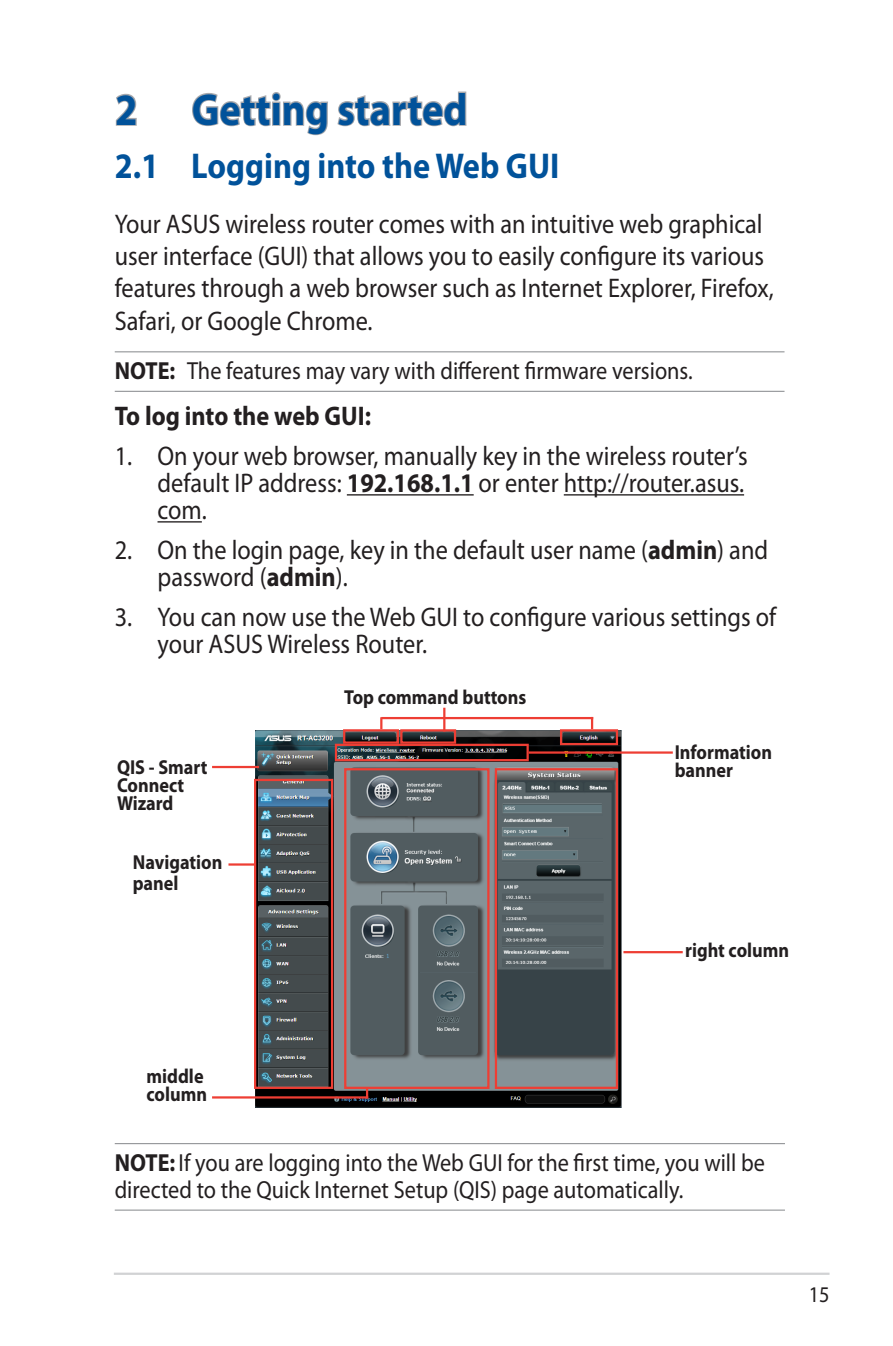
<style>
.page{position:relative;width:893px;height:1346px;background:#fff}
.page>*{position:absolute;margin:0;border:0;box-sizing:border-box;transform-origin:0 0}
.WL_Chapter_Title{font:700 45px "Myriad Pro";color:#01529a;scale:.9 1}
.WL_Header_1{font:700 36px "Myriad Pro";color:#01529a;scale:.9 1}
.WL_Body_Text_-_List{font:27px/27px "Myriad Pro";color:#231f20;scale:.9 1}
.WL_Body_Text{font:27px/32.4px "Myriad Pro";color:#231f20;scale:.9 1}
.WL_Body_Text_-_List-2{font:700 27px "Myriad Pro";color:#231f20;scale:.9 1}
.WL_Message{font:24.75px/27px "Myriad Pro";color:#231f20;scale:.9 1}
.t1{font:22.5px "Myriad";color:#231f20;scale:.9 1}
.WL_Figure_Label{font:700 20.25px/18px "Myriad Pro";color:#231f20;scale:.9 1}
.s1{font-weight:700}
</style>
<div class="page">
<hr style="left:114px;top:1272px;width:715px;height:3px;background:#d1d2d4">
<svg style="left:115px;top:93px;width:22px;height:33px"></svg>
<svg style="left:192px;top:93px;width:79px;height:34px"></svg>
<div style="left:272px;top:102px;width:8px;height:24px;border:2px solid #a8a9ad"></div>
<div style="left:272px;top:92px;width:9px;height:9px;border:2px solid #a8a9ad;border-radius:50%"></div>
<svg style="left:283px;top:101px;width:45px;height:35px"></svg>
<svg style="left:337px;top:91px;width:130px;height:36px"></svg>
<hr style="left:115px;top:351px;width:669px;height:1px;background:#939598">
<hr style="left:115px;top:391px;width:669px;height:1px;background:#939598">
<hr style="left:347px;top:494px;width:127px;height:1px;background:#231f20">
<hr style="left:564px;top:494px;width:180px;height:1px;background:#231f20">
<hr style="left:158px;top:521px;width:44px;height:1px;background:#231f20">
<hr style="left:115px;top:1143px;width:670px;height:1px;background:#939598">
<hr style="left:115px;top:1209px;width:670px;height:1px;background:#939598">
<img style="left:255px;top:731px;width:366px;height:377px">
<div style="left:254px;top:779px;width:79px;height:310px;border:2px solid #ee3e34"></div>
<div style="left:335px;top:744px;width:194px;height:17px;border:2px solid #ee3e34"></div>
<hr style="left:529px;top:751px;width:144px;height:3px;background:#ee3e34">
<hr style="left:212px;top:766px;width:47px;height:2px;background:#ee3e34">
<hr style="left:228px;top:863px;width:28px;height:2px;background:#ee3e34">
<div style="left:343px;top:729px;width:56px;height:15px;border:2px solid #ee3e34"></div>
<div style="left:560px;top:729px;width:58px;height:16px;border:2px solid #ee3e34"></div>
<svg style="left:380px;top:717px;width:2px;height:12px"></svg>
<hr style="left:381px;top:717px;width:212px;height:2px;background:#ee3e34">
<svg style="left:591px;top:719px;width:2px;height:10px"></svg>
<hr style="left:443px;top:708px;width:2px;height:23px;background:#ee3e34">
<div style="left:344px;top:768px;width:145px;height:321px;border:2px solid #ee3e34"></div>
<div style="left:495px;top:768px;width:123px;height:321px;border:2px solid #ee3e34"></div>
<svg style="left:366px;top:1089px;width:2px;height:7px"></svg>
<hr style="left:623px;top:951px;width:60px;height:2px;background:#ee3e34">
<hr style="left:212px;top:1096px;width:156px;height:2px;background:#ee3e34">
<div style="left:400px;top:729px;width:56px;height:15px;border:2px solid #ee3e34"></div>
<p class="WL_Chapter_Title" style="left:115px;top:84px;width:393px">2 Getting started</p>
<p class="WL_Header_1" style="left:115px;top:146px;width:495px">2.1 Logging into the Web GUI</p>
<p class="WL_Body_Text" style="left:115px;top:208px;width:734px">Your ASUS wireless router comes with an intuitive web graphical user interface (GUI) that allows you to easily configure its various features through a web browser such as Internet Explorer, Firefox, Safari, or Google Chrome.</p>
<p class="WL_Message" style="left:115px;top:358px;width:644px"><span class="s1">NOTE:</span> The features may vary with different firmware versions.</p>
<p class="WL_Body_Text_-_List-2" style="left:115px;top:401px;width:286px">To log into the web GUI:</p>
<p class="WL_Body_Text_-_List" style="left:158px;top:443px;width:657px;text-indent:-43px">1. On your web browser, manually key in the wireless router’s default IP address: <span class="s1">192.168.1.1</span> or enter http://router.asus. com.</p>
<p class="WL_Body_Text_-_List" style="left:158px;top:537px;width:680px;text-indent:-43px">2. On the login page, key in the default user name (<span class="s1">admin</span>) and password (<span class="s1">admin</span>).</p>
<p class="WL_Body_Text_-_List" style="left:158px;top:604px;width:689px;text-indent:-43px">3. You can now use the Web GUI to configure various settings of your ASUS Wireless Router.</p>
<p class="WL_Figure_Label" style="left:117px;top:758px;width:102px">QIS - Smart<br>Connect<br>Wizard</p>
<p class="WL_Figure_Label" style="left:133px;top:853px;width:101px">Navigation</p>
<p class="WL_Figure_Label" style="left:133px;top:874px;width:52px">panel</p>
<p class="WL_Figure_Label" style="left:344px;top:688px;width:204px">Top command buttons</p>
<p class="WL_Figure_Label" style="left:675px;top:743px;width:110px">Information banner</p>
<p class="WL_Figure_Label" style="left:685px;top:941px;width:117px">right column</p>
<p class="WL_Figure_Label" style="left:147px;top:1067px;width:69px">middle column</p>
<p class="WL_Message" style="left:115px;top:1149px;width:724px"><span class="s1">NOTE:</span> If you are logging into the Web GUI for the first time, you will be directed to the Quick Internet Setup (QIS) page automatically.</p>
<p class="t1" style="left:809px;top:1283px;width:25px">15</p>
</div>
